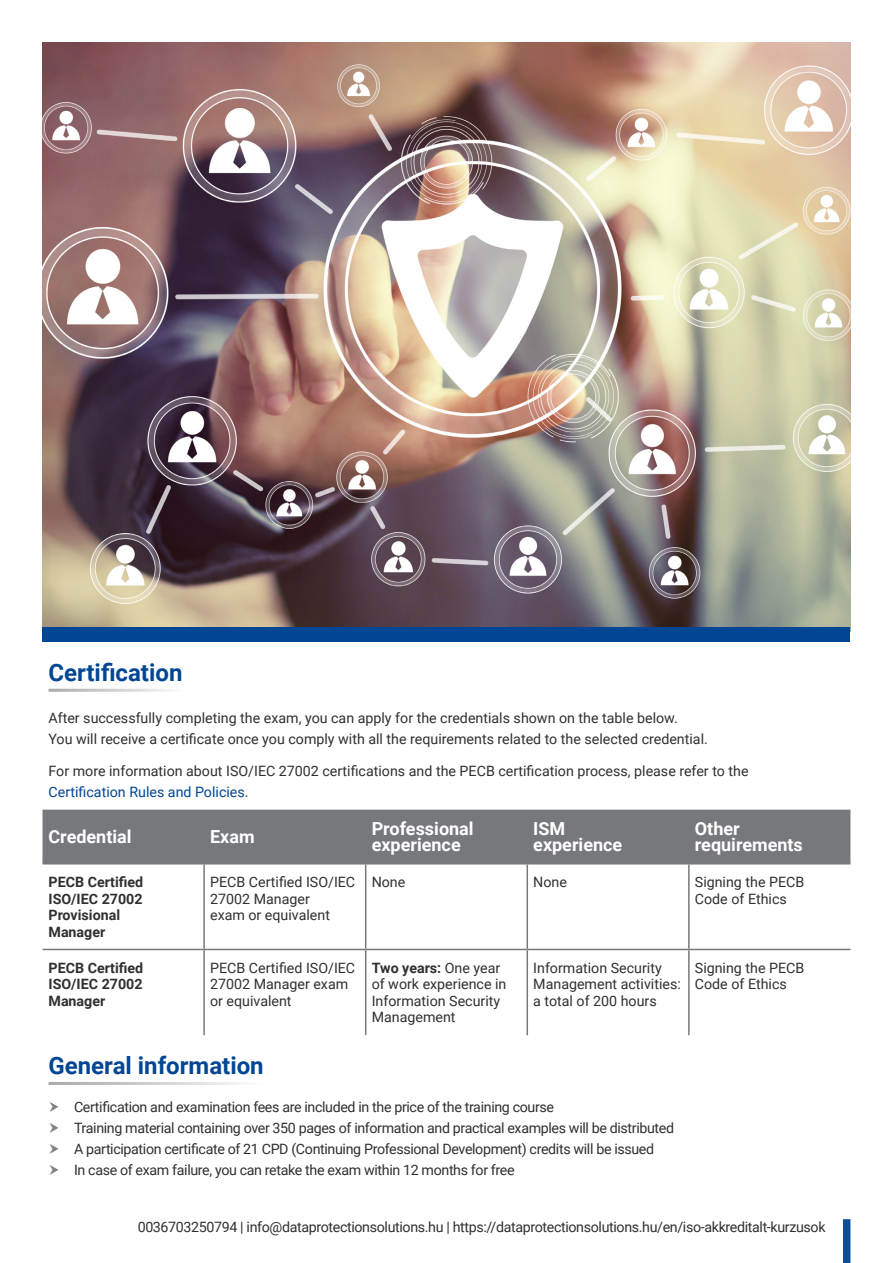
<style>
.page{position:relative;width:893px;height:1263px;background:#fff}
.page>*{position:absolute;margin:0;border:0;box-sizing:border-box;transform-origin:0 0}
.t1{font:700 24px "Roboto";color:#014694}
.t2{font:700 18px/16.5px "Roboto";color:#fff}
.Bullet_Points{font:14.25px/16.5px "Roboto";color:#312f30}
.Bullet_Points-2{font:14.25px "Roboto";letter-spacing:-.025em;color:#312f30}
.t3{font:700 14.25px/16.5px "Roboto";color:#312f30}
.Bullet_Points-3{font:14.25px "Roboto";color:#014694}
.s1{color:#312f30}
.s2{font-weight:700}
</style>
<div class="page">
<img style="left:43px;top:43px;width:807px;height:584px">
<div style="left:43px;top:627px;width:807px;height:15px;background:#014694"></div>
<div style="left:43px;top:810px;width:807px;height:53px;background:#76787b"></div>
<hr style="left:43px;top:949px;width:161px;height:1px;background:#76787b">
<hr style="left:204px;top:949px;width:162px;height:1px;background:#76787b">
<hr style="left:366px;top:949px;width:161px;height:1px;background:#76787b">
<hr style="left:527px;top:949px;width:162px;height:1px;background:#76787b">
<hr style="left:689px;top:949px;width:161px;height:1px;background:#76787b">
<hr style="left:203px;top:864px;width:2px;height:85px;background:#76787b">
<hr style="left:365px;top:864px;width:1px;height:85px;background:#76787b">
<hr style="left:526px;top:864px;width:2px;height:85px;background:#76787b">
<hr style="left:688px;top:864px;width:2px;height:85px;background:#76787b">
<hr style="left:203px;top:950px;width:2px;height:85px;background:#76787b">
<hr style="left:365px;top:950px;width:1px;height:85px;background:#76787b">
<hr style="left:526px;top:950px;width:2px;height:85px;background:#76787b">
<hr style="left:688px;top:950px;width:2px;height:85px;background:#76787b">
<hr style="left:43px;top:863px;width:161px;height:1px;background:#76787b">
<hr style="left:204px;top:863px;width:162px;height:1px;background:#76787b">
<hr style="left:366px;top:863px;width:161px;height:1px;background:#76787b">
<hr style="left:527px;top:863px;width:162px;height:1px;background:#76787b">
<hr style="left:689px;top:863px;width:161px;height:1px;background:#76787b">
<div style="left:843px;top:1219px;width:7px;height:44px;background:#0d4d96"></div>
<p class="t1" style="left:49px;top:656px;width:135px">Certification</p>
<p class="Bullet_Points" style="left:49px;top:710px;width:631px">After successfully completing the exam, you can apply for the credentials shown on the table below.</p>
<p class="Bullet_Points" style="left:49px;top:730px;width:661px">You will receive a certificate once you comply with all the requirements related to the selected credential.</p>
<p class="Bullet_Points" style="left:49px;top:762px;width:701px">For more information about ISO/IEC 27002 certifications and the PECB certification process, please refer to the</p>
<p class="Bullet_Points-3" style="left:49px;top:782px;width:202px">Certification Rules and Policies<span class="s1">.</span></p>
<p class="t2" style="left:49px;top:827px;width:85px">Credential</p>
<p class="t2" style="left:210px;top:827px;width:46px">Exam</p>
<p class="t2" style="left:372px;top:819px;width:103px">Professional experience</p>
<p class="t2" style="left:533px;top:819px;width:34px">ISM</p>
<p class="t2" style="left:695px;top:819px;width:110px">Other requirements</p>
<p class="t2" style="left:533px;top:836px;width:91px">experience</p>
<p class="t3" style="left:49px;top:873px;width:96px">PECB Certified</p>
<p class="t3" style="left:49px;top:890px;width:96px">ISO/IEC 27002<br>Provisional</p>
<p class="t3" style="left:49px;top:923px;width:58px">Manager</p>
<p class="t3" style="left:49px;top:959px;width:96px">PECB Certified</p>
<p class="t3" style="left:49px;top:975px;width:96px">ISO/IEC 27002<br>Manager</p>
<p class="Bullet_Points" style="left:210px;top:873px;width:147px">PECB Certified ISO/IEC<br>27002 Manager</p>
<p class="Bullet_Points" style="left:210px;top:906px;width:121px">exam or equivalent</p>
<p class="Bullet_Points" style="left:372px;top:873px;width:35px">None</p>
<p class="Bullet_Points" style="left:533px;top:873px;width:35px">None</p>
<p class="Bullet_Points" style="left:695px;top:873px;width:111px">Signing the PECB</p>
<p class="Bullet_Points" style="left:695px;top:890px;width:93px">Code of Ethics</p>
<p class="Bullet_Points" style="left:210px;top:959px;width:147px">PECB Certified ISO/IEC<br>27002 Manager exam or equivalent</p>
<p class="Bullet_Points" style="left:372px;top:959px;width:136px"><span class="s2">Two years:</span> One year of work experience in<br>Information Security<br>Management</p>
<p class="Bullet_Points" style="left:533px;top:959px;width:149px">Information Security<br>Management activities: a total of 200 hours</p>
<p class="Bullet_Points" style="left:695px;top:959px;width:111px">Signing the PECB</p>
<p class="Bullet_Points" style="left:695px;top:975px;width:93px">Code of Ethics</p>
<p class="t1" style="left:49px;top:1049px;width:217px">General information</p>
<p class="Bullet_Points-2" style="left:74px;top:1097px;width:482px">Certification and examination fees are included in the price of the training course</p>
<p class="Bullet_Points-2" style="left:74px;top:1118px;width:602px">Training material containing over 350 pages of information and practical examples will be distributed</p>
<p class="Bullet_Points-2" style="left:74px;top:1139px;width:582px">A participation certificate of 21 CPD (Continuing Professional Development) credits will be issued</p>
<p class="Bullet_Points-2" style="left:74px;top:1159px;width:442px">In case of exam failure, you can retake the exam within 12 months for free</p>
<p class="Bullet_Points-2" style="left:138px;top:1217px;width:689px">0036703250794 | info@dataprotectionsolutions.hu | https://dataprotectionsolutions.hu/en/iso-akkreditalt-kurzusok</p>
</div>
